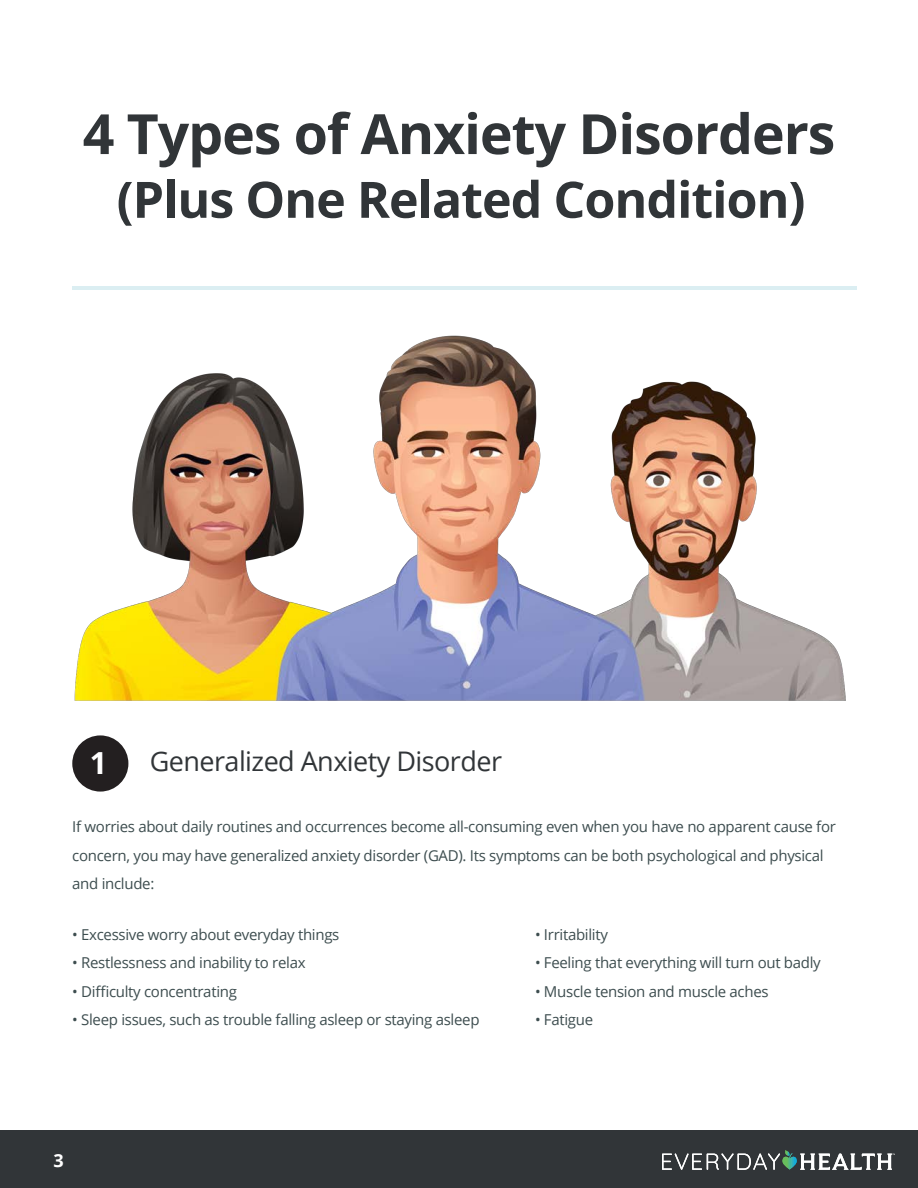
<style>
.page{position:relative;width:918px;height:1188px;background:#fff}
.page>*{position:absolute;margin:0;border:0;box-sizing:border-box;transform-origin:0 0}
.t1{font:700 55.5px "Open Sans";letter-spacing:-.02em;color:#313538}
.t2{font:700 50.1px "Open Sans";letter-spacing:-.02em;color:#313538}
.t3{font:700 30.45px "Open Sans";color:#fff}
.t4{font:27px "Open Sans";letter-spacing:-.02em;color:#313538}
.t5{font:700 18px "Open Sans";color:#fff}
.t6{font:15px/28.5px "Open Sans";letter-spacing:-.02em;color:#3d4d4f}
</style>
<div class="page">
<div style="left:0;top:1130px;width:918px;height:58px;background:#313538"></div>
<svg style="left:662px;top:1150px;width:233px;height:20px"></svg>
<div style="left:72px;top:735px;width:56px;height:57px;background:#231f20;border-radius:50%"></div>
<img style="left:72px;top:286px;width:785px;height:489px">
<h1 class="t1" style="left:83px;top:95px;width:754px">4 Types of Anxiety Disorders</h1>
<p class="t2" style="left:117px;top:164px;width:690px">(Plus One Related Condition)</p>
<p class="t3" style="left:90px;top:741px;width:19px">1</p>
<p class="t4" style="left:150px;top:742px;width:354px">Generalized Anxiety Disorder</p>
<p class="t6" style="left:72px;top:812px;width:765px">If worries about daily routines and occurrences become all-consuming even when you have no apparent cause for concern, you may have generalized anxiety disorder (GAD). Its symptoms can be both psychological and physical and include:</p>
<p class="t6" style="left:72px;top:920px;width:269px">• Excessive worry about everyday things</p>
<p class="t6" style="left:72px;top:948px;width:235px">• Restlessness and inability to relax</p>
<p class="t6" style="left:72px;top:977px;width:166px">• Difficulty concentrating</p>
<p class="t6" style="left:72px;top:1005px;width:409px">• Sleep issues, such as trouble falling asleep or staying asleep</p>
<p class="t6" style="left:535px;top:920px;width:74px">• Irritability</p>
<p class="t6" style="left:535px;top:948px;width:287px">• Feeling that everything will turn out badly</p>
<p class="t6" style="left:535px;top:977px;width:235px">• Muscle tension and muscle aches</p>
<p class="t6" style="left:535px;top:1005px;width:60px">• Fatigue</p>
<p class="t5" style="left:54px;top:1148px;width:12px">3</p>
</div>
